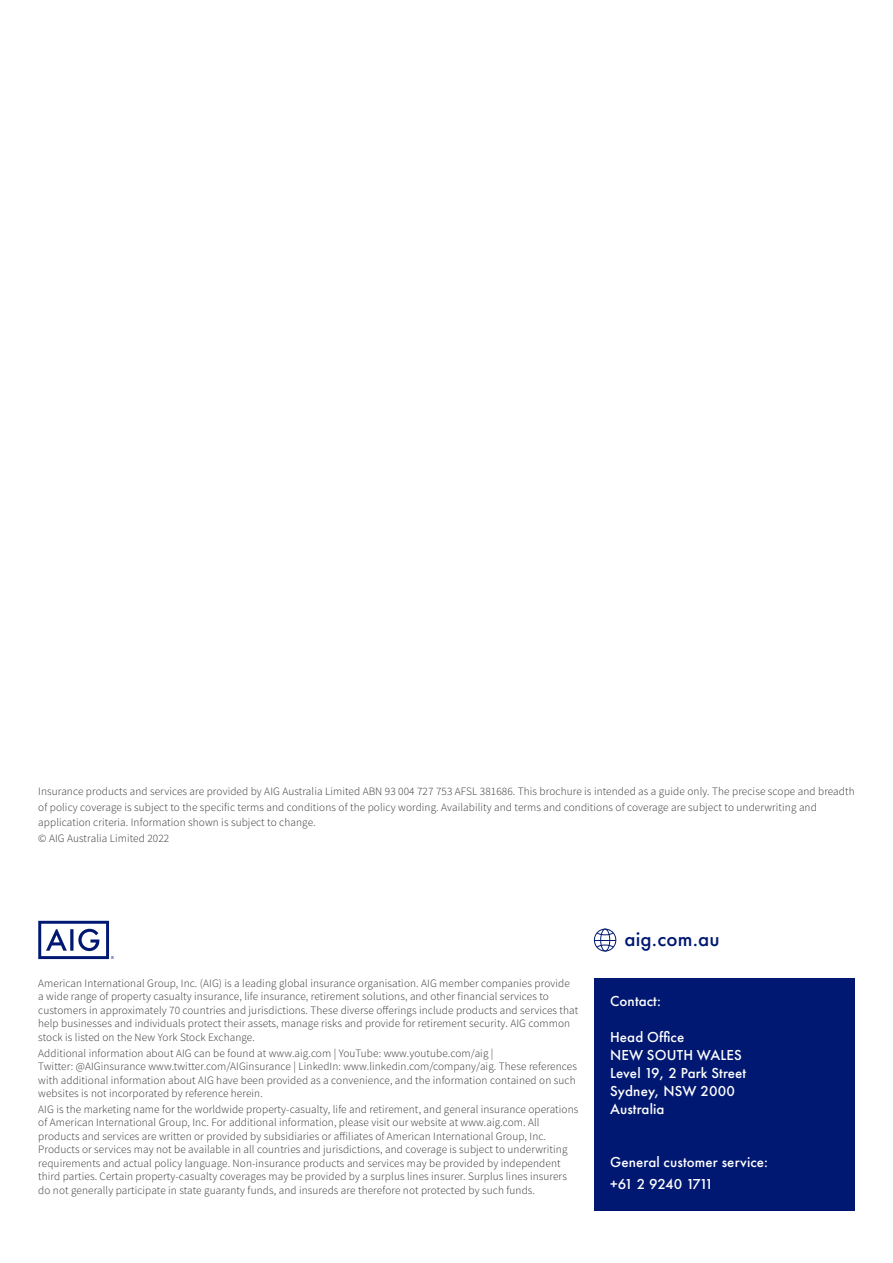
<style>
.page{position:relative;width:893px;height:1263px;background:#fff}
.page>*{position:absolute;margin:0;border:0;box-sizing:border-box;transform-origin:0 0}
.t1{font:500 21px "Futura PT";letter-spacing:.01em;color:#001871}
.t2{font:500 15px/18px "Futura PT";letter-spacing:.01em;color:#fff}
.t3{font:300 11.25px/13.5px "Source Sans Pro";letter-spacing:.01em;color:#333}
</style>
<div class="page">
<svg style="left:38px;top:921px;width:76px;height:38px"></svg>
<div style="left:594px;top:978px;width:261px;height:233px;background:#001871"></div>
<svg style="left:594px;top:928px;width:22px;height:23px"></svg>
<p class="t3" style="left:38px;top:784px;width:818px;line-height:15.6px">Insurance products and services are provided by AIG Australia Limited ABN 93 004 727 753 AFSL 381686. This brochure is intended as a guide only. The precise scope and breadth of policy coverage is subject to the specific terms and conditions of the policy wording. Availability and terms and conditions of coverage are subject to underwriting and application criteria. Information shown is subject to change.<br>© AIG Australia Limited 2022</p>
<p class="t3" style="left:38px;top:976px;width:542px">American International Group, Inc. (AIG) is a leading global insurance organisation. AIG member companies provide<br>a wide range of property casualty insurance, life insurance, retirement solutions, and other financial services to customers in approximately 70 countries and jurisdictions. These diverse offerings include products and services that help businesses and individuals protect their assets, manage risks and provide for retirement security. AIG common stock is listed on the New York Stock Exchange.</p>
<p class="t3" style="left:38px;top:1046px;width:540px">Additional information about AIG can be found at www.aig.com | YouTube: www.youtube.com/aig |<br>Twitter: @AIGinsurance www.twitter.com/AIGinsurance | LinkedIn: www.linkedin.com/company/aig. These references with additional information about AIG have been provided as a convenience, and the information contained on such websites is not incorporated by reference herein.</p>
<p class="t3" style="left:38px;top:1102px;width:542px">AIG is the marketing name for the worldwide property-casualty, life and retirement, and general insurance operations of American International Group, Inc. For additional information, please visit our website at www.aig.com. All products and services are written or provided by subsidiaries or affiliates of American International Group, Inc.<br>Products or services may not be available in all countries and jurisdictions, and coverage is subject to underwriting requirements and actual policy language. Non-insurance products and services may be provided by independent third parties. Certain property-casualty coverages may be provided by a surplus lines insurer. Surplus lines insurers do not generally participate in state guaranty funds, and insureds are therefore not protected by such funds.</p>
<h1 class="t1" style="left:624px;top:926px;width:97px">aig.com.au</h1>
<h2 class="t2" style="left:610px;top:992px;width:52px">Contact:</h2>
<h2 class="t2" style="left:610px;top:1028px;width:138px">Head Office<br>NEW SOUTH WALES<br>Level 19, 2 Park Street<br>Sydney, NSW 2000<br>Australia</h2>
<h2 class="t2" style="left:610px;top:1151px;width:160px;line-height:22.2px">General customer service: +61 2 9240 1711</h2>
</div>
